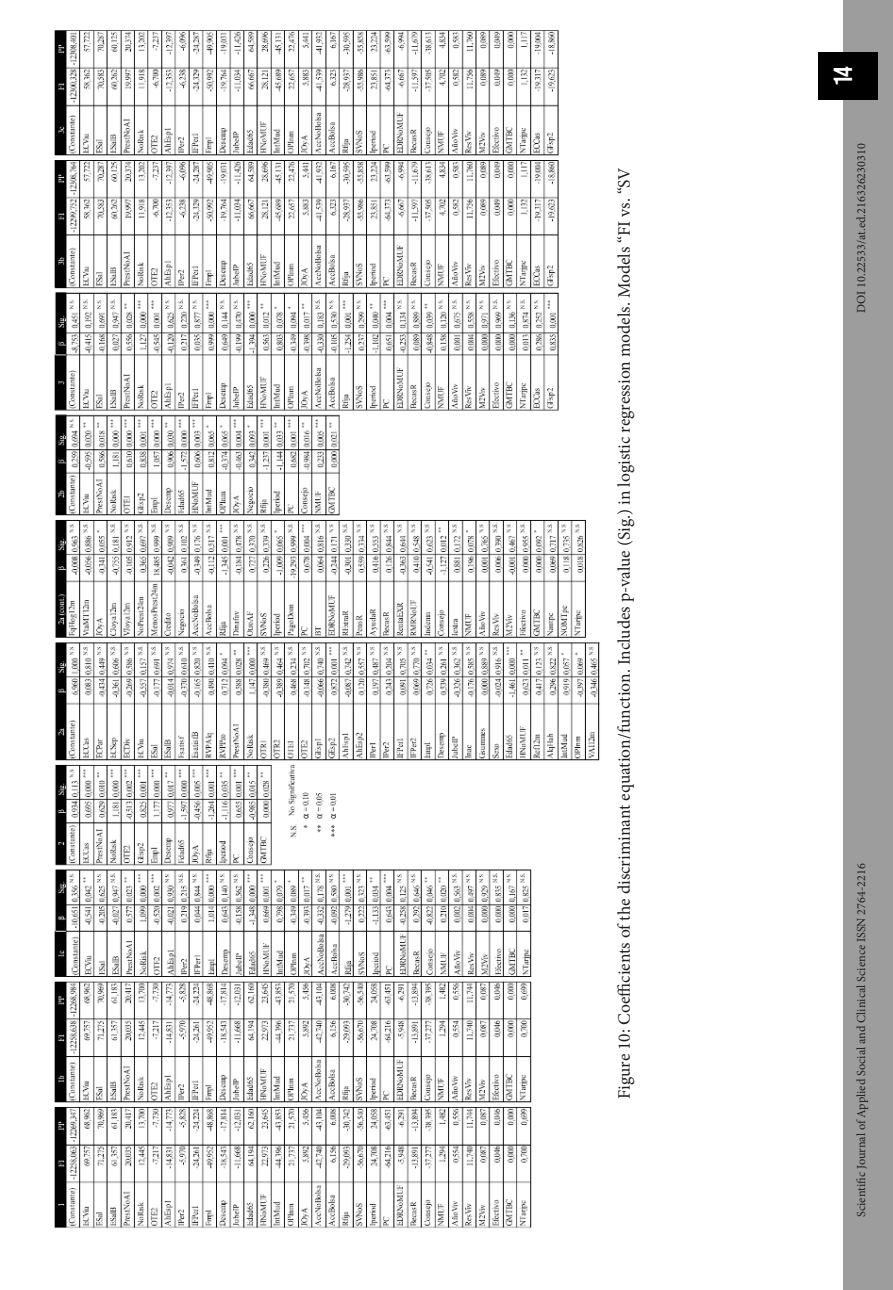
<style>
.page{position:relative;width:893px;height:1290px;background:#fff}
.page>*{position:absolute;margin:0;border:0;box-sizing:border-box;transform-origin:0 0}
.t1{font:26.25px "Bebas Kai";color:#fff}
.t2{font:17.5px "Minion Pro";color:#1d1d1b}
.t3{font:12.25px "Minion Pro";color:#1d1d1b}
</style>
<div class="page">
<div style="left:843px;top:0;width:50px;height:1290px;background:#9d9d9d"></div>
<div style="left:819px;top:52px;width:59px;height:47px;background:#000"></div>
<img style="left:54px;top:30px;width:546px;height:1198px">
<p class="t2" style="left:612px;top:1099px;width:933px;rotate:-90deg">Figure 10: Coefficients of the discriminant equation/function. Includes p-value (Sig.) in logistic regression models. Models “FI vs. “SV</p>
<h1 class="t1" style="left:829px;top:85px;width:21px;rotate:-90deg">14</h1>
<p class="t3" style="left:853px;top:313px;width:171px;rotate:-90deg">DOI 10.22533/at.ed.216326230310</p>
<p class="t3" style="left:853px;top:1217px;width:355px;rotate:-90deg">Scientific Journal of Applied Social and Clinical Science ISSN 2764-2216</p>
</div>
